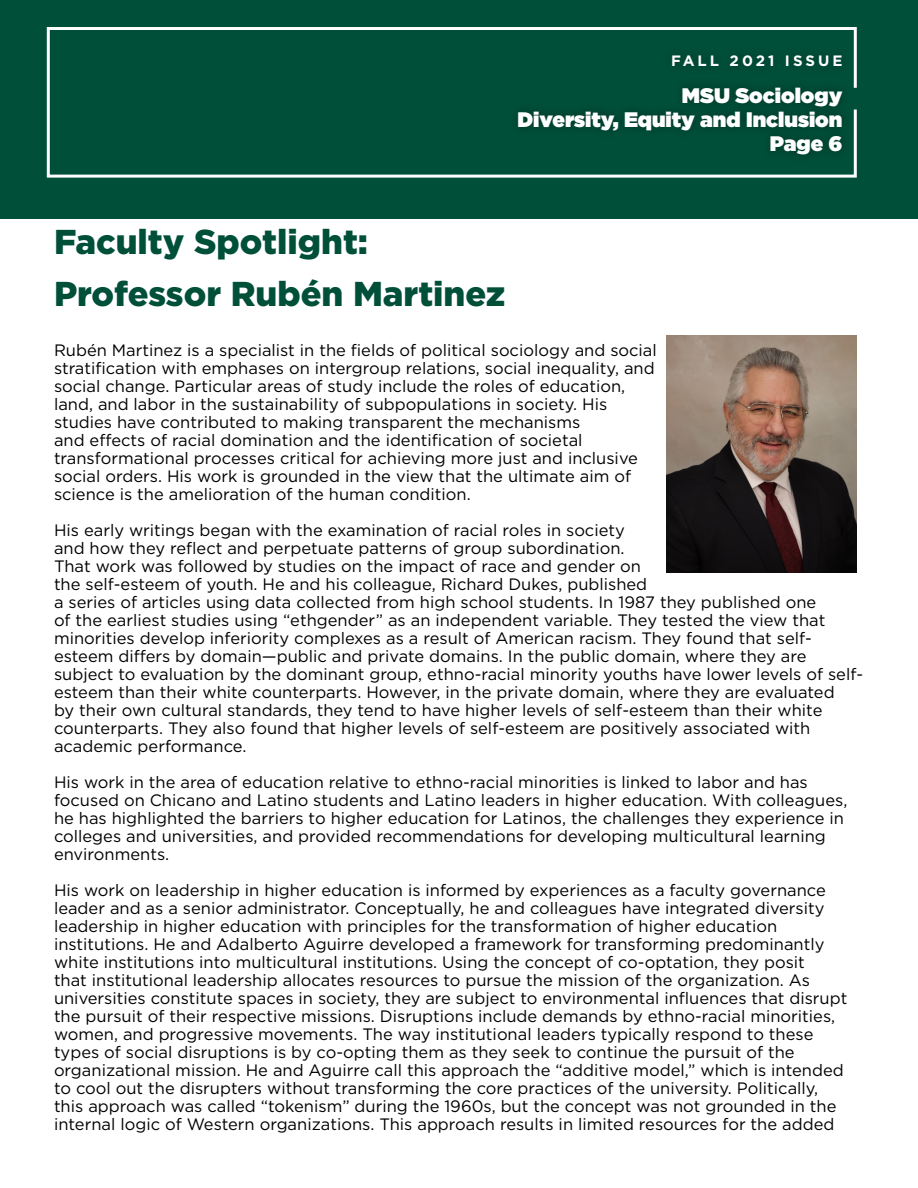
<style>
.page{position:relative;width:918px;height:1188px;background:#fff}
.page>*{position:absolute;margin:0;border:0;box-sizing:border-box;transform-origin:0 0}
.t1{font:900 34.5px/52.5px "Gotham";color:#004f39}
.t2{font:900 21px/24px "Gotham";color:#fff;text-align:right}
.t3{font:16.5px/18px "Gotham";color:#000}
.t4{font:700 15px "Gotham";letter-spacing:.2em;color:#fff}
</style>
<div class="page">
<div style="left:0;top:0;width:918px;height:219px;background:#004f39"></div>
<svg style="left:46px;top:27px;width:811px;height:151px"></svg>
<img style="left:667px;top:336px;width:189px;height:236px">
<p class="t4" style="left:671px;top:51px;width:173px">FALL 2021 ISSUE</p>
<p class="t2" style="left:518px;top:83px;width:326px">MSU Sociology<br>Diversity, Equity and Inclusion<br>Page 6</p>
<h1 class="t1" style="left:54px;top:215px;width:453px">Faculty Spotlight:<br>Professor Rubén Martinez</h1>
<p class="t3" style="left:54px;top:341px;width:604px">Rubén Martinez is a specialist in the fields of political sociology and social stratification with emphases on intergroup relations, social inequality, and social change. Particular areas of study include the roles of education, land, and labor in the sustainability of subpopulations in society. His studies have contributed to making transparent the mechanisms<br>and effects of racial domination and the identification of societal transformational processes critical for achieving more just and inclusive social orders. His work is grounded in the view that the ultimate aim of science is the amelioration of the human condition.</p>
<p class="t3" style="left:54px;top:521px;width:811px">His early writings began with the examination of racial roles in society<br>and how they reflect and perpetuate patterns of group subordination.<br>That work was followed by studies on the impact of race and gender on<br>the self-esteem of youth. He and his colleague, Richard Dukes, published<br>a series of articles using data collected from high school students. In 1987 they published one<br>of the earliest studies using “ethgender” as an independent variable. They tested the view that minorities develop inferiority complexes as a result of American racism. They found that self&shy;esteem differs by domain—public and private domains. In the public domain, where they are subject to evaluation by the dominant group, ethno-racial minority youths have lower levels of self&shy;esteem than their white counterparts. However, in the private domain, where they are evaluated<br>by their own cultural standards, they tend to have higher levels of self-esteem than their white counterparts. They also found that higher levels of self-esteem are positively associated with academic performance.</p>
<p class="t3" style="left:54px;top:773px;width:795px">His work in the area of education relative to ethno-racial minorities is linked to labor and has focused on Chicano and Latino students and Latino leaders in higher education. With colleagues, he has highlighted the barriers to higher education for Latinos, the challenges they experience in colleges and universities, and provided recommendations for developing multicultural learning environments.</p>
<p class="t3" style="left:54px;top:881px;width:795px">His work on leadership in higher education is informed by experiences as a faculty governance leader and as a senior administrator. Conceptually, he and colleagues have integrated diversity leadership in higher education with principles for the transformation of higher education institutions. He and Adalberto Aguirre developed a framework for transforming predominantly white institutions into multicultural institutions. Using the concept of co-optation, they posit<br>that institutional leadership allocates resources to pursue the mission of the organization. As universities constitute spaces in society, they are subject to environmental influences that disrupt the pursuit of their respective missions. Disruptions include demands by ethno-racial minorities, women, and progressive movements. The way institutional leaders typically respond to these types of social disruptions is by co-opting them as they seek to continue the pursuit of the organizational mission. He and Aguirre call this approach the “additive model,” which is intended to cool out the disrupters without transforming the core practices of the university. Politically, this approach was called “tokenism” during the 1960s, but the concept was not grounded in the internal logic of Western organizations. This approach results in limited resources for the added</p>
</div>
